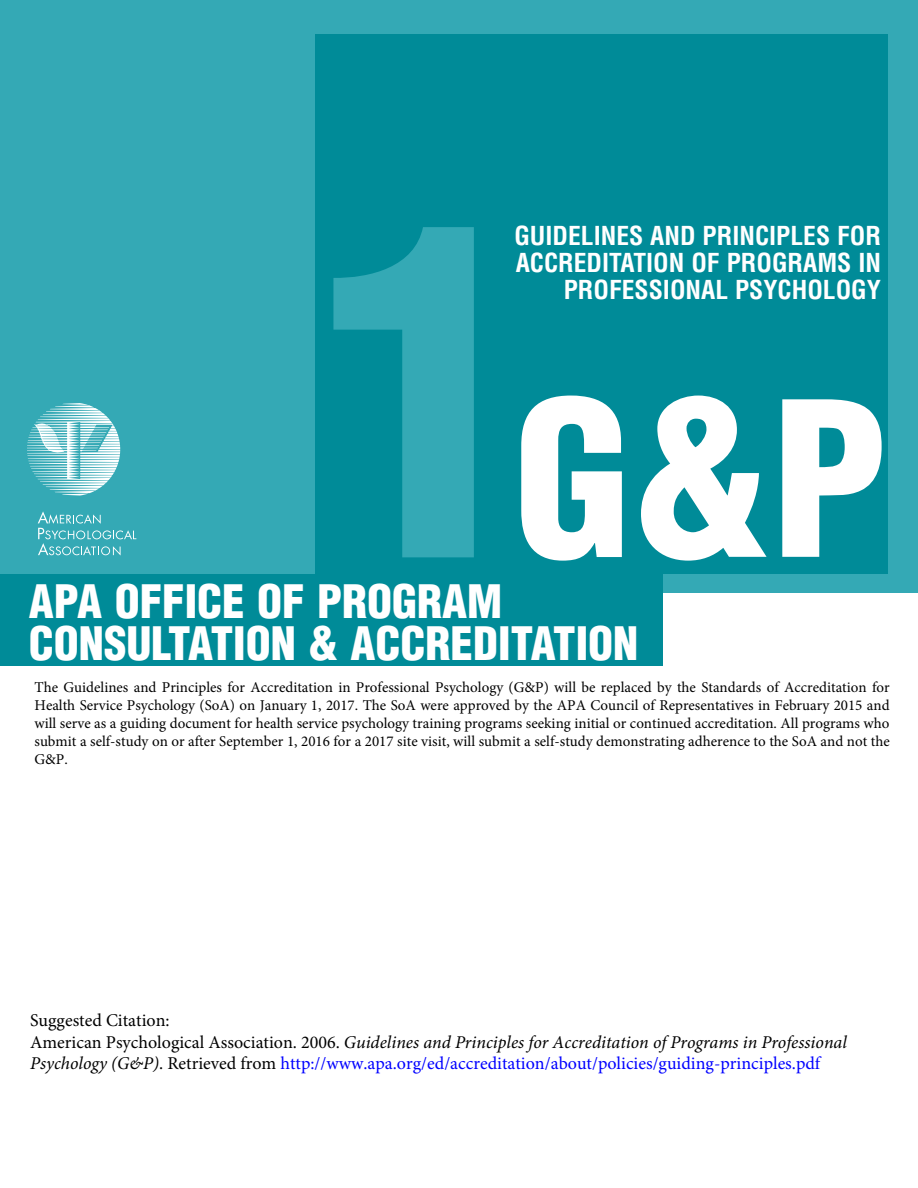
<style>
.page{position:relative;width:918px;height:1188px;background:#fff}
.page>*{position:absolute;margin:0;border:0;box-sizing:border-box;transform-origin:0 0}
.t1{font:900 condensed 210px "Helvetica";color:#fff}
.t2{font:900 condensed 45px/42px "Helvetica";color:#fff}
.t3{font:700 condensed 25.5px/27px "Helvetica";color:#fff;text-align:right}
.t4{font:italic 18px/21.6px "Minion Pro";color:#000}
.t5{font:15px/18px "Minion Pro";color:#000;text-align:justify}
.s1{font-size:450px;color:#34a9b5}
.s2{font-style:normal}
.s3{font-style:normal;color:#00f}
</style>
<div class="page">
<div style="left:0;top:0;width:918px;height:592px;background:#34a9b5"></div>
<div style="left:315px;top:34px;width:573px;height:540px;background:#008b98"></div>
<svg style="left:38px;top:511px;width:98px;height:45px"></svg>
<svg style="left:27px;top:403px;width:93px;height:93px"></svg>
<div style="left:0;top:574px;width:663px;height:92px;background:#008b98"></div>
<h3 class="t3" style="left:514px;top:222px;width:368px">GUIDELINES AND PRINCIPLES FOR<br>ACCREDITATION OF PROGRAMS IN<br>PROFESSIONAL PSYCHOLOGY</h3>
<h1 class="t1" style="left:317px;top:362px;width:573px"><span class="s1">1</span>G&amp;P</h1>
<h2 class="t2" style="left:29px;top:581px;width:611px">APA OFFICE OF PROGRAM<br>CONSULTATION &amp; ACCREDITATION</h2>
<p class="t5" style="left:35px;top:678px;width:857px">The Guidelines and Principles for Accreditation in Professional Psychology (G&amp;P) will be replaced by the Standards of Accreditation for Health Service Psychology (SoA) on January 1, 2017. The SoA were approved by the APA Council of Representatives in February 2015 and will serve as a guiding document for health service psychology training programs seeking initial or continued accreditation. All programs who submit a self-study on or after September 1, 2016 for a 2017 site visit, will submit a self-study demonstrating adherence to the SoA and not the G&amp;P.</p>
<p class="t4" style="left:30px;top:1010px;width:818px"><span class="s2">Suggested Citation:<br>American Psychological Association. 2006.</span> Guidelines and Principles for Accreditation of Programs in Professional<br>Psychology (G&amp;P)<span class="s2">. Retrieved from</span> <span class="s3">http://www.apa.org/ed/accreditation/about/policies/guiding-principles.pdf</span></p>
</div>
